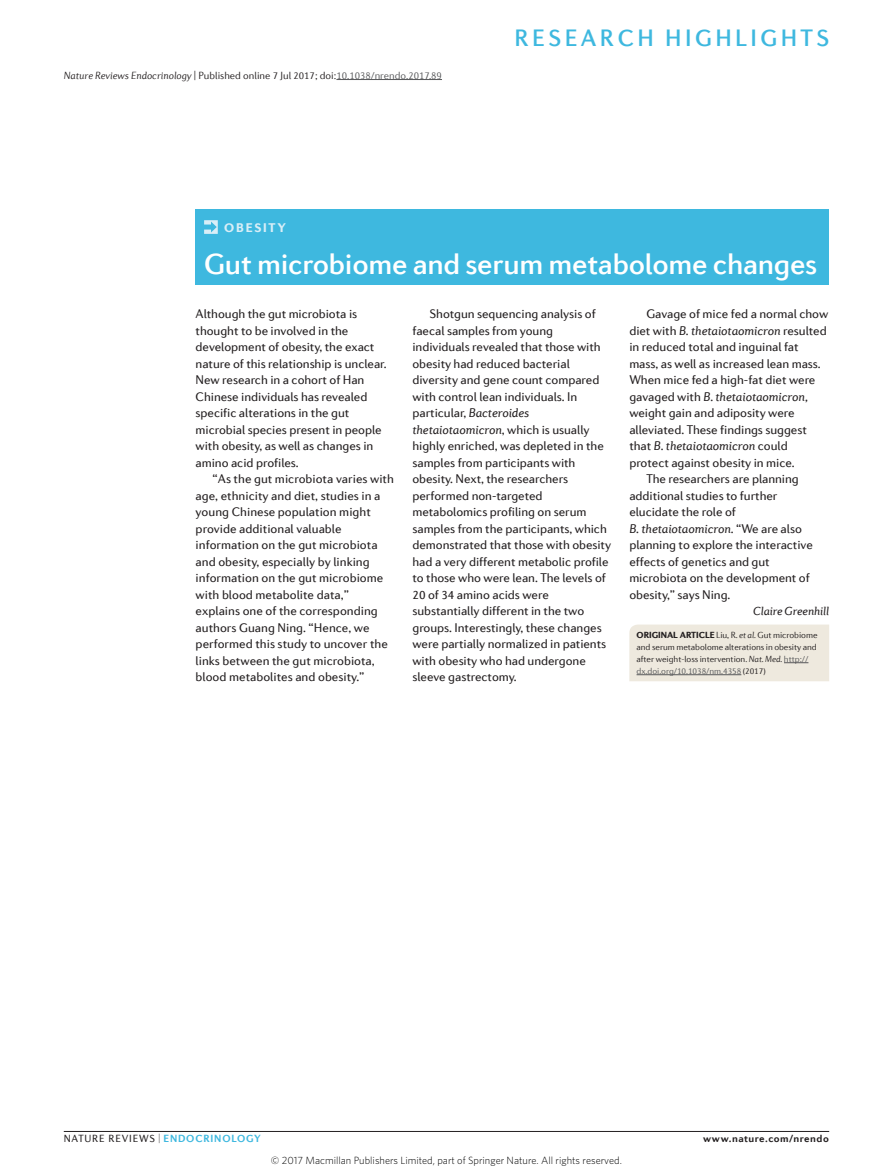
<style>
.page{position:relative;width:893px;height:1174px;background:#fff}
.page>*{position:absolute;margin:0;border:0;box-sizing:border-box;transform-origin:0 0}
.Title_small{font:500 30px "Diverda Sans Com";letter-spacing:-.01em;color:#fff}
.t1{font:500 24px "Diverda Sans Com";letter-spacing:.14em;color:#3eb8df}
.Bold_body_text{font:12.75px/16.5px "Diverda Sans Com";letter-spacing:-.005em;color:#231f20}
.Bold_body_first{font:12.75px/16.5px "Diverda Sans Com";letter-spacing:-.005em;color:#231f20}
.Strapline{font:900 12.75px "Diverda Sans Com";letter-spacing:.14em;color:#d9eef7}
.Author_box{font:italic 12px "Diverda Sans Com";letter-spacing:-.005em;color:#231f20}
.AOP_line{font:300 10.5px "Diverda Sans Com";color:#231f20}
.t2{font:300 10.5px "Whitney";color:#000}
.t3{font:10.5px "Diverda Sans Com";letter-spacing:.075em;color:#231f20}
.t4{font:700 10.5px "Diverda Sans Com";letter-spacing:.045em;color:#231f20}
.Info_box_text{font:300 9px/12px "Diverda Sans Com";letter-spacing:-.005em;color:#231f20}
.s1{font-style:italic}
.s2{color:#57585a}
.s3{font-weight:900}
.s4{font-weight:700;color:#3eb8df}
</style>
<div class="page">
<hr style="left:64px;top:1131px;width:765px;height:1px;background:#231f20">
<div style="left:196px;top:209px;width:633px;height:76px;background:#3eb8df"></div>
<svg style="left:204px;top:220px;width:14px;height:14px"></svg>
<div style="left:629px;top:624px;width:200px;height:57px;background:#eee9de"></div>
<hr style="left:637px;top:674px;width:104px;height:1px;background:#57585a">
<hr style="left:336px;top:79px;width:106px;height:1px;background:#57585a">
<p class="AOP_line" style="left:64px;top:69px;width:380px"><span class="s1">Nature Reviews Endocrinology</span> | Published online 7 Jul 2017; doi:<span class="s2">10.1038/nrendo.2017.89</span></p>
<h2 class="t1" style="left:514px;top:24px;width:316px">RESEARCH HIGHLIGHTS</h2>
<p class="Strapline" style="left:224px;top:220px;width:63px">OBESITY</p>
<p class="Title_small" style="left:204px;top:246px;width:615px">Gut microbiome and serum metabolome changes</p>
<p class="Bold_body_first" style="left:196px;top:306px;width:192px">Although the gut microbiota is thought to be involved in the development of obesity, the exact nature of this relationship is unclear.<br>New research in a cohort of Han<br>Chinese individuals has revealed specific alterations in the gut microbial species present in people with obesity, as well as changes in amino acid profiles.</p>
<p class="Bold_body_text" style="left:196px;top:471px;width:200px;text-indent:17px">“As the gut microbiota varies with age, ethnicity and diet, studies in a young Chinese population might provide additional valuable information on the gut microbiota and obesity, especially by linking information on the gut microbiome with blood metabolite data,” explains one of the corresponding authors Guang Ning. “Hence, we performed this study to uncover the links between the gut microbiota, blood metabolites and obesity.”</p>
<p class="Bold_body_text" style="left:412px;top:306px;width:200px;text-indent:17px">Shotgun sequencing analysis of faecal samples from young individuals revealed that those with obesity had reduced bacterial diversity and gene count compared with control lean individuals. In particular, <span class="s1">Bacteroides thetaiotaomicron</span>, which is usually highly enriched, was depleted in the samples from participants with obesity. Next, the researchers performed non-targeted metabolomics profiling on serum samples from the participants, which demonstrated that those with obesity had a very different metabolic profile to those who were lean. The levels of<br>20 of 34 amino acids were substantially different in the two groups. Interestingly, these changes were partially normalized in patients with obesity who had undergone sleeve gastrectomy.</p>
<p class="Bold_body_text" style="left:629px;top:306px;width:200px;text-indent:17px">Gavage of mice fed a normal chow diet with <span class="s1">B. thetaiotaomicron</span> resulted in reduced total and inguinal fat mass, as well as increased lean mass.<br>When mice fed a high-fat diet were gavaged with <span class="s1">B. thetaiotaomicron, </span>weight gain and adiposity were alleviated. These findings suggest that <span class="s1">B. thetaiotaomicron</span> could protect against obesity in mice.</p>
<p class="Bold_body_text" style="left:629px;top:471px;width:185px;text-indent:17px">The researchers are planning additional studies to further elucidate the role of<br><span class="s1">B. thetaiotaomicron</span>. “We are also planning to explore the interactive effects of genetics and gut microbiota on the development of obesity,” says Ning.</p>
<p class="Author_box" style="left:753px;top:604px;width:78px">Claire Greenhill</p>
<p class="Info_box_text" style="left:637px;top:629px;width:182px"><span class="s3">ORIGINAL ARTICLE</span> Liu, R. <span class="s1">et al.</span> Gut microbiome and serum metabolome alterations in obesity and after weight-loss intervention. <span class="s1">Nat. Med.</span> <span class="s2">http:// dx.doi.org/10.1038/nm.4358</span> (2017)</p>
<p class="t3" style="left:64px;top:1132px;width:199px">NATURE REVIEWS | <span class="s4">ENDOCRINOLOGY</span></p>
<p class="t4" style="left:703px;top:1132px;width:127px">www.nature.com/nrendo</p>
<p class="t2" style="left:271px;top:1153px;width:352px">© 2017 Macmillan Publishers Limited, part of Springer Nature. All rights reserved.</p>
</div>
